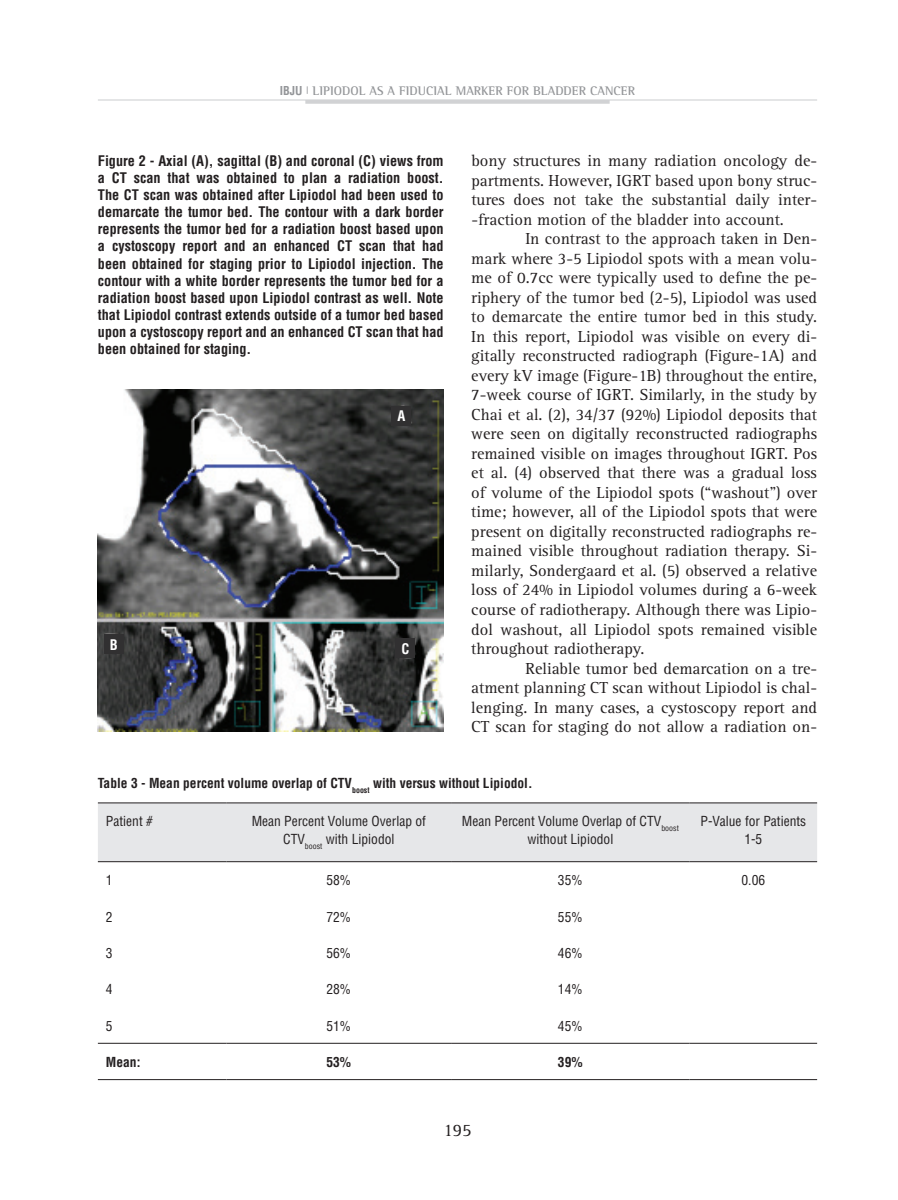
<style>
.page{position:relative;width:898px;height:1200px;background:#fff}
.page>*{position:absolute;margin:0;border:0;box-sizing:border-box;transform-origin:0 0}
.t1{font:18px "Rotis Serif";color:#231f20}
.t2{font:16.5px/19.5px "Rotis Serif";color:#231f20;text-align:justify}
.t3{font:700 condensed 14.25px/17.1px "Helvetica";color:#231f20;text-align:justify}
.t4{font:700 condensed 14.25px "Helvetica";color:#fff}
.t5{font:condensed 13.5px/18px "Helvetica";color:#231f20;text-align:center}
.t6{font:700 condensed 13.5px "Helvetica";color:#231f20}
.t7{font:700 12.75px "Rotis Semi Serif";color:#939598}
.s1{font-family:"Helvetica";font-stretch:condensed;font-size:12px}
</style>
<div class="page">
<hr style="left:98px;top:99px;width:718px;height:2px;background:#dcdddf">
<hr style="left:305px;top:100px;width:304px;height:4px;background:#d1d2d4">
<div style="left:98px;top:803px;width:718px;height:58px;background:#e6e7e9"></div>
<hr style="left:98px;top:1042px;width:128px;height:1px;background:#231f20">
<hr style="left:226px;top:1042px;width:225px;height:1px;background:#231f20">
<hr style="left:451px;top:1042px;width:238px;height:1px;background:#231f20">
<hr style="left:689px;top:1042px;width:127px;height:1px;background:#231f20">
<hr style="left:98px;top:1078px;width:128px;height:1px;background:#231f20">
<hr style="left:226px;top:1078px;width:225px;height:1px;background:#231f20">
<hr style="left:451px;top:1078px;width:238px;height:1px;background:#231f20">
<hr style="left:689px;top:1078px;width:127px;height:1px;background:#231f20">
<hr style="left:98px;top:802px;width:128px;height:1px;background:#231f20">
<hr style="left:226px;top:802px;width:225px;height:1px;background:#231f20">
<hr style="left:451px;top:802px;width:238px;height:1px;background:#231f20">
<hr style="left:689px;top:802px;width:127px;height:1px;background:#231f20">
<hr style="left:98px;top:861px;width:128px;height:1px;background:#231f20">
<hr style="left:226px;top:861px;width:225px;height:1px;background:#231f20">
<hr style="left:451px;top:861px;width:238px;height:1px;background:#231f20">
<hr style="left:689px;top:861px;width:127px;height:1px;background:#231f20">
<img style="left:98px;top:389px;width:345px;height:342px">
<div style="left:104px;top:634px;width:19px;height:19px;background:#313031"></div>
<div style="left:391px;top:406px;width:20px;height:19px;background:#313031"></div>
<div style="left:395px;top:638px;width:20px;height:19px;background:#313031"></div>
<p class="t7" style="left:280px;top:83px;width:356px"><span class="s1">ibju</span> <sup>|</sup> LIPIODOL AS A FIDUCIAL MARKER FOR BLADDER CANCER</p>
<p class="t3" style="left:98px;top:152px;width:347px">Figure 2 - Axial (A), sagittal (B) and coronal (C) views from a CT scan that was obtained to plan a radiation boost.<br>The CT scan was obtained after Lipiodol had been used to demarcate the tumor bed. The contour with a dark border represents the tumor bed for a radiation boost based upon a cystoscopy report and an enhanced CT scan that had been obtained for staging prior to Lipiodol injection. The contour with a white border represents the tumor bed for a radiation boost based upon Lipiodol contrast as well. Note that Lipiodol contrast extends outside of a tumor bed based upon a cystoscopy report and an enhanced CT scan that had been obtained for staging.</p>
<p class="t4" style="left:110px;top:635px;width:9px">B</p>
<p class="t4" style="left:397px;top:407px;width:9px">A</p>
<p class="t4" style="left:401px;top:639px;width:9px">C</p>
<p class="t2" style="left:471px;top:151px;width:347px">bony structures in many radiation oncology de&shy;partments. However, IGRT based upon bony struc&shy;tures does not take the substantial daily inter--fraction motion of the bladder into account.</p>
<p class="t2" style="left:471px;top:229px;width:347px;text-indent:54px">In contrast to the approach taken in Den&shy;mark where 3-5 Lipiodol spots with a mean volu&shy;me of 0.7cc were typically used to define the pe&shy;riphery of the tumor bed (2-5), Lipiodol was used to demarcate the entire tumor bed in this study.<br>In this report, Lipiodol was visible on every di&shy;gitally reconstructed radiograph (Figure-1A) and every kV image (Figure-1B) throughout the entire, 7-week course of IGRT. Similarly, in the study by Chai et al. (2), 34/37 (92%) Lipiodol deposits that were seen on digitally reconstructed radiographs remained visible on images throughout IGRT. Pos et al. (4) observed that there was a gradual loss of volume of the Lipiodol spots (“washout”) over time; however, all of the Lipiodol spots that were present on digitally reconstructed radiographs re&shy;mained visible throughout radiation therapy. Si&shy;milarly, Sondergaard et al. (5) observed a relative loss of 24% in Lipiodol volumes during a 6-week course of radiotherapy. Although there was Lipio&shy;dol washout, all Lipiodol spots remained visible throughout radiotherapy.</p>
<p class="t2" style="left:471px;top:658px;width:347px;text-indent:54px">Reliable tumor bed demarcation on a tre&shy;atment planning CT scan without Lipiodol is chal&shy;lenging. In many cases, a cystoscopy report and CT scan for staging do not allow a radiation on-</p>
<p class="t6" style="left:98px;top:774px;width:436px">Table 3 - Mean percent volume overlap of CTV<sub>boost</sub> with versus without Lipiodol.</p>
<p class="t5" style="left:106px;top:812px;width:48px">Patient #</p>
<p class="t5" style="left:251px;top:812px;width:176px">Mean Percent Volume Overlap of<br>CTV<sub>boost</sub> with Lipiodol</p>
<p class="t5" style="left:461px;top:812px;width:218px">Mean Percent Volume Overlap of CTV<sub>boost </sub>without Lipiodol</p>
<p class="t5" style="left:700px;top:812px;width:107px">P-Value for Patients<br>1-5</p>
<p class="t5" style="left:106px;top:871px;width:8px">1</p>
<p class="t5" style="left:326px;top:871px;width:26px">58%</p>
<p class="t5" style="left:557px;top:871px;width:26px">35%</p>
<p class="t5" style="left:741px;top:871px;width:25px">0.06</p>
<p class="t5" style="left:106px;top:907px;width:8px">2</p>
<p class="t5" style="left:326px;top:907px;width:26px">72%</p>
<p class="t5" style="left:557px;top:907px;width:26px">55%</p>
<p class="t5" style="left:106px;top:943px;width:8px">3</p>
<p class="t5" style="left:326px;top:943px;width:26px">56%</p>
<p class="t5" style="left:557px;top:943px;width:26px">46%</p>
<p class="t5" style="left:106px;top:979px;width:8px">4</p>
<p class="t5" style="left:326px;top:979px;width:26px">28%</p>
<p class="t5" style="left:557px;top:979px;width:26px">14%</p>
<p class="t5" style="left:106px;top:1016px;width:8px">5</p>
<p class="t5" style="left:326px;top:1016px;width:26px">51%</p>
<p class="t5" style="left:557px;top:1016px;width:26px">45%</p>
<p class="t6" style="left:106px;top:1053px;width:36px">Mean:</p>
<p class="t6" style="left:326px;top:1053px;width:26px">53%</p>
<p class="t6" style="left:557px;top:1053px;width:26px">39%</p>
<p class="t1" style="left:443px;top:1119px;width:30px">195</p>
</div>
